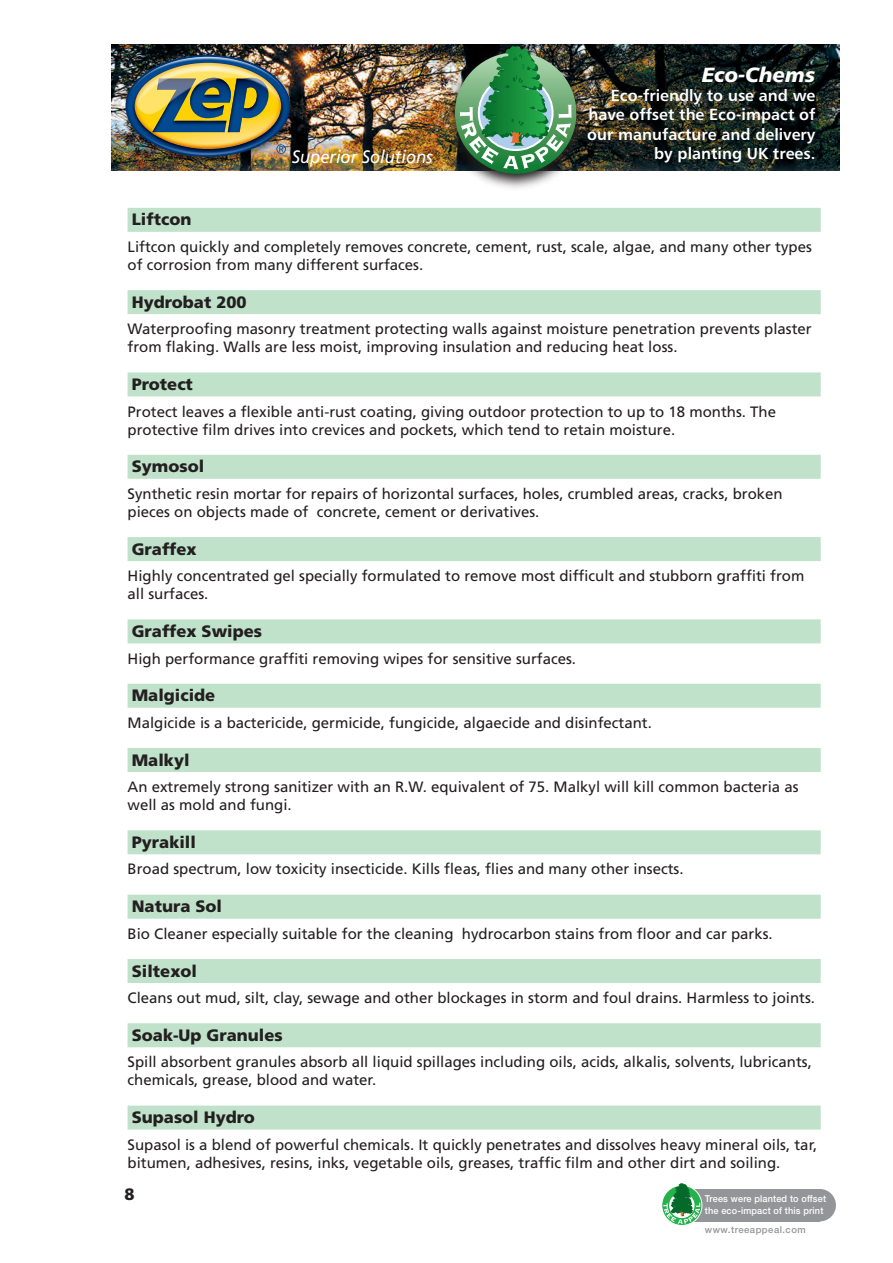
<style>
.page{position:relative;width:893px;height:1263px;background:#fff}
.page>*{position:absolute;margin:0;border:0;box-sizing:border-box;transform-origin:0 0}
.t1{font:20.55px "Humanist 777 BT Black Italic B";color:#fff}
.t2{font:italic 18px "Frutiger";color:#fff;scale:.92 1}
.t3{font:900 16.5px "Frutiger";color:#231f20}
.t4{font:16.05px/19.2px "Humanist 777 BT Bold B";color:#fff;text-align:justify}
.t5{font:15px/18px "Frutiger";color:#231f20}
.t6{font:500 9.45px/12px "Helvetica Neue";letter-spacing:.015em;color:#fff;scale:.96 1}
.t7{font:500 9.45px "Helvetica Neue";letter-spacing:.05em;color:#231f20}
.t8{font:500 9.45px "Helvetica Neue";letter-spacing:.05em;color:#939598}
</style>
<div class="page">
<div style="left:803px;top:1189px;width:33px;height:32px;background:#939598;border-radius:50%"></div>
<div style="left:693px;top:1189px;width:127px;height:32px;background:#939598"></div>
<div style="left:662px;top:1185px;width:40px;height:40px;background:#e6eee9;border-radius:50%"></div>
<div style="left:661px;top:1185px;width:41px;height:41px;border:1px solid #fff;border-radius:50%"></div>
<svg style="left:663px;top:1183px;width:37px;height:41px"></svg>
<img style="left:112px;top:45px;width:727px;height:126px">
<img style="left:121px;top:50px;width:178px;height:116px">
<img style="left:128px;top:57px;width:160px;height:98px">
<img style="left:439px;top:42px;width:155px;height:146px">
<img style="left:455px;top:47px;width:121px;height:127px">
<div style="left:128px;top:208px;width:693px;height:24px;background:#c0e2ca"></div>
<div style="left:128px;top:290px;width:693px;height:24px;background:#c0e2ca"></div>
<div style="left:128px;top:372px;width:693px;height:24px;background:#c0e2ca"></div>
<div style="left:128px;top:455px;width:693px;height:24px;background:#c0e2ca"></div>
<div style="left:128px;top:537px;width:693px;height:24px;background:#c0e2ca"></div>
<div style="left:128px;top:619px;width:693px;height:24px;background:#c0e2ca"></div>
<div style="left:128px;top:684px;width:693px;height:24px;background:#c0e2ca"></div>
<div style="left:128px;top:748px;width:693px;height:24px;background:#c0e2ca"></div>
<div style="left:128px;top:830px;width:693px;height:24px;background:#c0e2ca"></div>
<div style="left:128px;top:895px;width:693px;height:24px;background:#c0e2ca"></div>
<div style="left:128px;top:959px;width:693px;height:24px;background:#c0e2ca"></div>
<div style="left:128px;top:1023px;width:693px;height:24px;background:#c0e2ca"></div>
<div style="left:128px;top:1105px;width:693px;height:24px;background:#c0e2ca"></div>
<h1 class="t1" style="left:702px;top:61px;width:115px">Eco-Chems</h1>
<p class="t4" style="left:587px;top:86px;width:230px;text-indent:24px">Eco-friendly to use and we have offset the Eco-impact of our manufacture and delivery</p>
<p class="t2" style="left:292px;top:146px;width:155px">Superior Solutions</p>
<p class="t4" style="left:654px;top:143px;width:163px">by planting UK trees.</p>
<p class="t3" style="left:132px;top:210px;width:61px">Liftcon</p>
<p class="t5" style="left:128px;top:238px;width:686px">Liftcon quickly and completely removes concrete, cement, rust, scale, algae, and many other types of corrosion from many different surfaces.</p>
<p class="t3" style="left:132px;top:292px;width:116px">Hydrobat 200</p>
<p class="t5" style="left:128px;top:320px;width:686px">Waterproofing masonry treatment protecting walls against moisture penetration prevents plaster from flaking. Walls are less moist, improving insulation and reducing heat loss.</p>
<p class="t3" style="left:132px;top:374px;width:63px">Protect</p>
<p class="t5" style="left:128px;top:402px;width:650px">Protect leaves a flexible anti-rust coating, giving outdoor protection to up to 18 months. The protective film drives into crevices and pockets, which tend to retain moisture.</p>
<p class="t3" style="left:132px;top:457px;width:74px">Symosol</p>
<p class="t5" style="left:128px;top:485px;width:657px">Synthetic resin mortar for repairs of horizontal surfaces, holes, crumbled areas, cracks, broken pieces on objects made of concrete, cement or derivatives.</p>
<p class="t3" style="left:132px;top:539px;width:66px">Graffex</p>
<p class="t5" style="left:128px;top:567px;width:678px">Highly concentrated gel specially formulated to remove most difficult and stubborn graffiti from all surfaces.</p>
<p class="t3" style="left:132px;top:621px;width:132px">Graffex Swipes</p>
<p class="t5" style="left:128px;top:649px;width:450px">High performance graffiti removing wipes for sensitive surfaces.</p>
<p class="t3" style="left:132px;top:686px;width:85px">Malgicide</p>
<p class="t5" style="left:128px;top:713px;width:526px">Malgicide is a bactericide, germicide, fungicide, algaecide and disinfectant.</p>
<p class="t3" style="left:132px;top:750px;width:59px">Malkyl</p>
<p class="t5" style="left:128px;top:778px;width:673px">An extremely strong sanitizer with an R.W. equivalent of 75. Malkyl will kill common bacteria as well as mold and fungi.</p>
<p class="t3" style="left:132px;top:832px;width:66px">Pyrakill</p>
<p class="t5" style="left:128px;top:860px;width:557px">Broad spectrum, low toxicity insecticide. Kills fleas, flies and many other insects.</p>
<p class="t3" style="left:132px;top:896px;width:92px">Natura Sol</p>
<p class="t5" style="left:128px;top:924px;width:647px">Bio Cleaner especially suitable for the cleaning hydrocarbon stains from floor and car parks.</p>
<p class="t3" style="left:132px;top:961px;width:67px">Siltexol</p>
<p class="t5" style="left:128px;top:989px;width:689px">Cleans out mud, silt, clay, sewage and other blockages in storm and foul drains. Harmless to joints.</p>
<p class="t3" style="left:132px;top:1025px;width:152px">Soak-Up Granules</p>
<p class="t5" style="left:128px;top:1053px;width:686px">Spill absorbent granules absorb all liquid spillages including oils, acids, alkalis, solvents, lubricants, chemicals, grease, blood and water.</p>
<p class="t3" style="left:132px;top:1107px;width:125px">Supasol Hydro</p>
<p class="t5" style="left:128px;top:1135px;width:691px">Supasol is a blend of powerful chemicals. It quickly penetrates and dissolves heavy mineral oils, tar, bitumen, adhesives, resins, inks, vegetable oils, greases, traffic film and other dirt and soiling.</p>
<p class="t7" style="left:705px;top:1135px;width:102px">www.treeappeal.com</p>
<p class="t3" style="left:124px;top:1184px;width:12px">8</p>
<p class="t6" style="left:705px;top:1192px;width:128px">Trees were planted to offset the eco-impact of this print</p>
<p class="t8" style="left:705px;top:1224px;width:102px">www.treeappeal.com</p>
</div>
